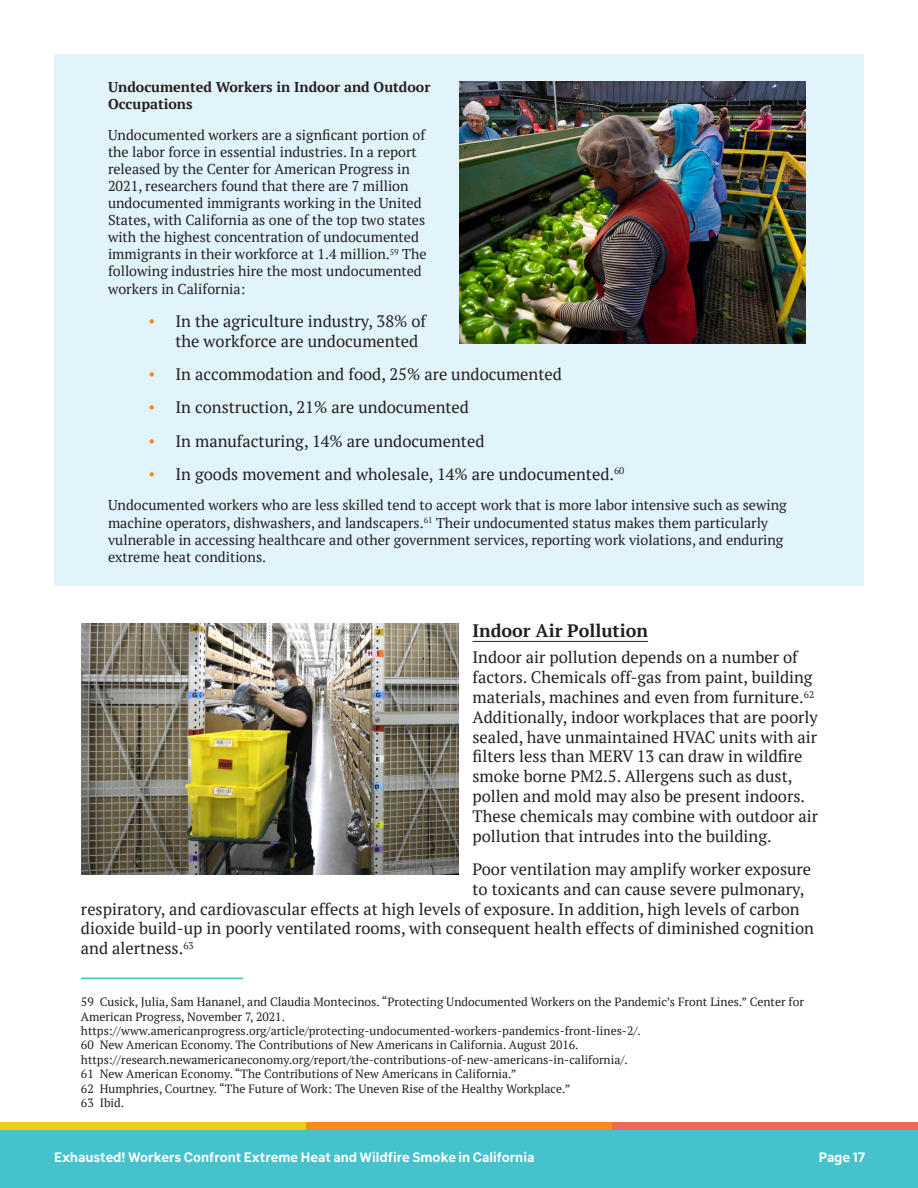
<style>
.page{position:relative;width:918px;height:1188px;background:#fff}
.page>*{position:absolute;margin:0;border:0;box-sizing:border-box;transform-origin:0 0}
.Sub_3_header{font:700 18px "PT Serif";color:#231f20}
.t1{font:16.5px/19.8px "PT Serif";color:#231f20}
.Text_Box{font:14.25px/17.1px "PT Serif";color:#231f20}
.Text_Box-2{font:700 14.25px/17.1px "PT Serif";color:#231f20}
.t2{font:700 13.5px "Klima";color:#fff}
.Footnote{font:12px/14.4px "PT Serif";color:#231f20}
.s1{font-family:"Klima";font-weight:900;font-size:15px;color:#f18a1c}
</style>
<div class="page">
<div style="left:0;top:1125px;width:918px;height:63px;background:#45c2cb"></div>
<div style="left:0;top:1122px;width:306px;height:7px;background:#f2cd13"></div>
<div style="left:306px;top:1122px;width:306px;height:7px;background:#f28a20"></div>
<div style="left:612px;top:1122px;width:306px;height:7px;background:#e76a53"></div>
<div style="left:54px;top:54px;width:810px;height:531px;background:#e1f4fc"></div>
<hr style="left:472px;top:641px;width:176px;height:1px;background:#231f20">
<hr style="left:81px;top:978px;width:162px;height:1px;background:#45c2cb">
<img style="left:81px;top:623px;width:378px;height:252px">
<img style="left:459px;top:81px;width:346px;height:262px">
<p class="Text_Box-2" style="left:108px;top:78px;width:324px">Undocumented Workers in Indoor and Outdoor<br>Occupations</p>
<p class="Text_Box" style="left:108px;top:126px;width:320px">Undocumented workers are a signficant portion of the labor force in essential industries. In a report released by the Center for American Progress in 2021, researchers found that there are 7 million undocumented immigrants working in the United States, with California as one of the top two states with the highest concentration of undocumented immigrants in their workforce at 1.4 million.<sup>59</sup> The following industries hire the most undocumented workers in California:</p>
<p class="t1" style="left:176px;top:311px;width:252px;text-indent:-27px"><span class="s1">•</span> In the agriculture industry, 38% of the workforce are undocumented</p>
<p class="t1" style="left:148px;top:364px;width:415px"><span class="s1">•</span> In accommodation and food, 25% are undocumented</p>
<p class="t1" style="left:148px;top:397px;width:322px"><span class="s1">•</span> In construction, 21% are undocumented</p>
<p class="t1" style="left:148px;top:431px;width:338px"><span class="s1">•</span> In manufacturing, 14% are undocumented</p>
<p class="t1" style="left:148px;top:464px;width:477px"><span class="s1">•</span> In goods movement and wholesale, 14% are undocumented.<sup>60</sup></p>
<p class="Text_Box" style="left:108px;top:497px;width:680px">Undocumented workers who are less skilled tend to accept work that is more labor intensive such as sewing machine operators, dishwashers, and landscapers.<sup>61</sup> Their undocumented status makes them particularly vulnerable in accessing healthcare and other government services, reporting work violations, and enduring extreme heat conditions.</p>
<p class="Sub_3_header" style="left:472px;top:619px;width:177px">Indoor Air Pollution</p>
<p class="t1" style="left:472px;top:648px;width:347px">Indoor air pollution depends on a number of factors. Chemicals off-gas from paint, building materials, machines and even from furniture.<sup>62<br></sup>Additionally, indoor workplaces that are poorly sealed, have unmaintained HVAC units with air filters less than MERV 13 can draw in wildfire smoke borne PM2.5. Allergens such as dust, pollen and mold may also be present indoors.<br>These chemicals may combine with outdoor air pollution that intrudes into the building.</p>
<p class="t1" style="left:472px;top:859px;width:340px">Poor ventilation may amplify worker exposure</p>
<p class="t1" style="left:472px;top:879px;width:333px">to toxicants and can cause severe pulmonary,</p>
<p class="t1" style="left:81px;top:899px;width:720px">respiratory, and cardiovascular effects at high levels of exposure. In addition, high levels of carbon</p>
<p class="t1" style="left:81px;top:918px;width:735px">dioxide build-up in poorly ventilated rooms, with consequent health effects of diminished cognition</p>
<p class="t1" style="left:81px;top:938px;width:114px">and alertness.<sup>63</sup></p>
<p class="Footnote" style="left:81px;top:995px;width:724px">59 Cusick, Julia, Sam Hananel, and Claudia Montecinos. “Protecting Undocumented Workers on the Pandemic’s Front Lines.” Center for<br>American Progress, November 7, 2021.</p>
<p class="Footnote" style="left:81px;top:1023px;width:561px">https://www.americanprogress.org/article/protecting-undocumented-workers-pandemics-front-lines-2/.</p>
<p class="Footnote" style="left:81px;top:1038px;width:499px">60 New American Economy. The Contributions of New Americans in California. August 2016.</p>
<p class="Footnote" style="left:81px;top:1052px;width:548px">https://research.newamericaneconomy.org/report/the-contributions-of-new-americans-in-california/.</p>
<p class="Footnote" style="left:81px;top:1067px;width:437px">61 New American Economy. “The Contributions of New Americans in California.”</p>
<p class="Footnote" style="left:81px;top:1081px;width:491px">62 Humphries, Courtney. “The Future of Work: The Uneven Rise of the Healthy Workplace.”</p>
<p class="Footnote" style="left:81px;top:1095px;width:45px">63 Ibid.</p>
<p class="t2" style="left:54px;top:1146px;width:482px">Exhausted! Workers Confront Extreme Heat and Wildfire Smoke in California</p>
<p class="t2" style="left:819px;top:1146px;width:48px">Page 17</p>
</div>
